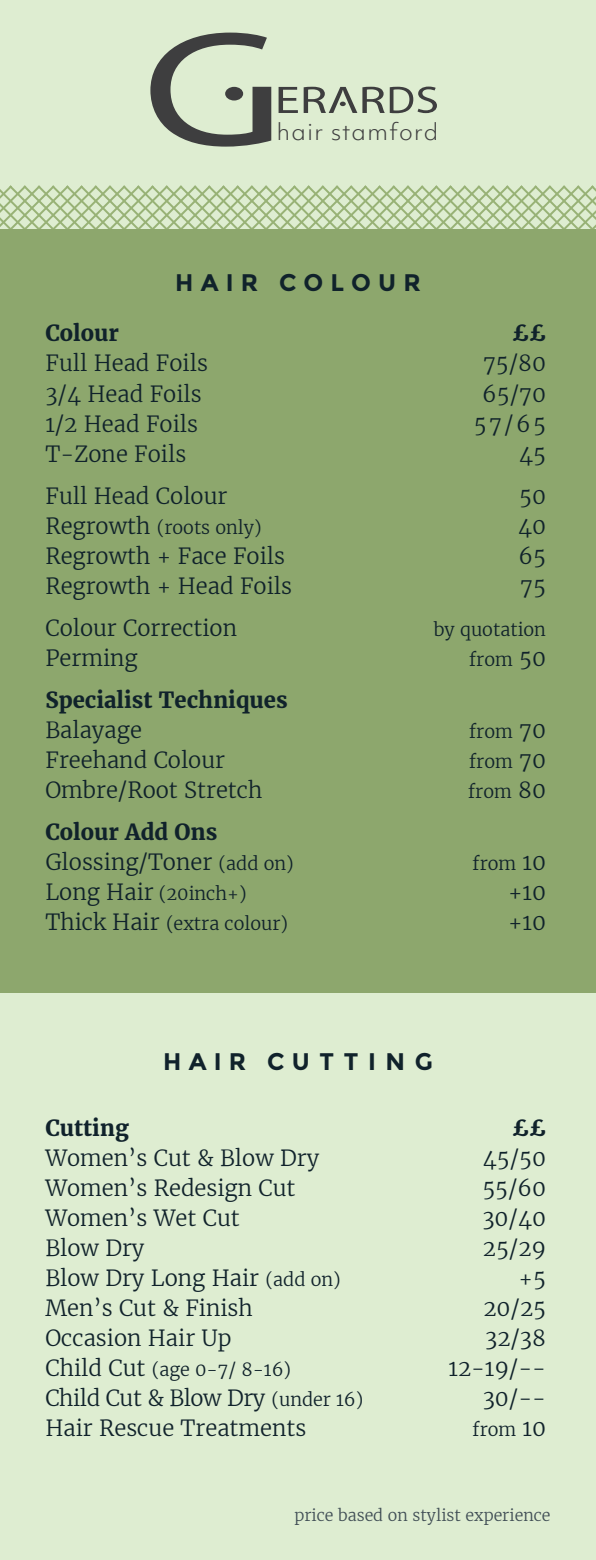
<style>
.page{position:relative;width:596px;height:1560px;background:#fff}
.page>*{position:absolute;margin:0;border:0;box-sizing:border-box;transform-origin:0 0}
.t1{font:700 24px "Montserrat";letter-spacing:.4em;color:#10222b}
.t2{font:700 24px "Montserrat";letter-spacing:.3em;color:#10222b}
.t3{font:300 22px "Merriweather";color:#10222b}
.t4{font:700 22px "Merriweather";color:#10222b}
.t5{font:300 22px "Merriweather";letter-spacing:-.02em;color:#10222b}
.t6{font:300 22px "Objektiv Mk 1";letter-spacing:.065em;color:#3e3e3f}
.t7{font:300 18px "Merriweather";color:#10222b}
.t8{font:300 16px "Merriweather";color:#404e55}
.s1{font-size:22px}
.s2{font-size:18px}
</style>
<div class="page">
<div style="left:0;top:0;width:595px;height:1559px;background:#deedd1"></div>
<svg style="left:0;top:183px;width:595px;height:46px;background:#c6d9b2"></svg>
<div style="left:0;top:229px;width:595px;height:763px;background:#8da76d"></div>
<svg style="left:150px;top:33px;width:121px;height:114px;background:#a4ae9c"></svg>
<svg style="left:278px;top:87px;width:158px;height:26px;background:#a4ae9c"></svg>
<p class="t6" style="left:277px;top:116px;width:163px">hair stamford</p>
<p class="t2" style="left:175px;top:269px;width:247px">HAIR COLOUR</p>
<p class="t4" style="left:45px;top:319px;width:75px">Colour</p>
<p class="t4" style="left:512px;top:319px;width:35px">££</p>
<p class="t3" style="left:45px;top:349px;width:164px">Full Head Foils</p>
<p class="t3" style="left:482px;top:349px;width:64px">75/80</p>
<p class="t3" style="left:45px;top:379px;width:158px">3/4 Head Foils</p>
<p class="t3" style="left:482px;top:379px;width:65px">65/70</p>
<p class="t3" style="left:45px;top:409px;width:154px">1/2 Head Foils</p>
<p class="t3" style="left:473px;top:409px;width:74px">57/65</p>
<p class="t3" style="left:45px;top:439px;width:142px">T-Zone Foils</p>
<p class="t3" style="left:519px;top:439px;width:28px">45</p>
<p class="t3" style="left:45px;top:481px;width:183px">Full Head Colour</p>
<p class="t3" style="left:519px;top:481px;width:28px">50</p>
<p class="t7" style="left:45px;top:515px;width:218px"><span class="s1">Regrowth</span> (roots only)</p>
<p class="t3" style="left:517px;top:511px;width:29px">40</p>
<p class="t3" style="left:45px;top:541px;width:241px">Regrowth + Face Foils</p>
<p class="t3" style="left:518px;top:541px;width:29px">65</p>
<p class="t3" style="left:45px;top:571px;width:248px">Regrowth + Head Foils</p>
<p class="t3" style="left:520px;top:571px;width:27px">75</p>
<p class="t3" style="left:45px;top:613px;width:193px">Colour Correction</p>
<p class="t7" style="left:433px;top:617px;width:114px">by quotation</p>
<p class="t3" style="left:45px;top:643px;width:94px">Perming</p>
<p class="t7" style="left:469px;top:647px;width:78px">from <span class="s1">50</span></p>
<p class="t4" style="left:45px;top:685px;width:243px">Specialist Techniques</p>
<p class="t3" style="left:45px;top:715px;width:98px">Balayage</p>
<p class="t7" style="left:469px;top:719px;width:78px">from <span class="s1">70</span></p>
<p class="t3" style="left:45px;top:745px;width:181px">Freehand Colour</p>
<p class="t7" style="left:469px;top:749px;width:78px">from <span class="s1">70</span></p>
<p class="t3" style="left:45px;top:775px;width:218px">Ombre/Root Stretch</p>
<p class="t7" style="left:468px;top:779px;width:79px">from <span class="s1">80</span></p>
<p class="t4" style="left:45px;top:817px;width:173px">Colour Add Ons</p>
<p class="t3" style="left:45px;top:847px;width:250px">Glossing/Toner <span class="s2">(add on)</span></p>
<p class="t7" style="left:472px;top:851px;width:75px">from <span class="s1">10</span></p>
<p class="t7" style="left:45px;top:881px;width:203px"><span class="s1">Long Hair</span> (20inch+)</p>
<p class="t3" style="left:507px;top:877px;width:39px">+10</p>
<p class="t7" style="left:45px;top:911px;width:244px"><span class="s1">Thick Hair</span> (extra colour)</p>
<p class="t3" style="left:507px;top:907px;width:39px">+10</p>
<p class="t1" style="left:163px;top:1047px;width:271px">HAIR CUTTING</p>
<p class="t4" style="left:45px;top:1113px;width:85px">Cutting</p>
<p class="t4" style="left:512px;top:1113px;width:35px">££</p>
<p class="t3" style="left:45px;top:1143px;width:275px">Women’s Cut &amp; Blow Dry</p>
<p class="t3" style="left:482px;top:1143px;width:65px">45/50</p>
<p class="t3" style="left:45px;top:1173px;width:251px">Women’s Redesign Cut</p>
<p class="t3" style="left:482px;top:1173px;width:65px">55/60</p>
<p class="t3" style="left:45px;top:1203px;width:196px">Women’s Wet Cut</p>
<p class="t3" style="left:482px;top:1203px;width:65px">30/40</p>
<p class="t3" style="left:45px;top:1233px;width:101px">Blow Dry</p>
<p class="t3" style="left:482px;top:1233px;width:64px">25/29</p>
<p class="t3" style="left:45px;top:1263px;width:297px">Blow Dry Long Hair <span class="s2">(add on)</span></p>
<p class="t3" style="left:518px;top:1263px;width:29px">+5</p>
<p class="t3" style="left:45px;top:1293px;width:209px">Men’s Cut &amp; Finish</p>
<p class="t3" style="left:483px;top:1293px;width:64px">20/25</p>
<p class="t3" style="left:45px;top:1323px;width:188px">Occasion Hair Up</p>
<p class="t3" style="left:485px;top:1323px;width:62px">32/38</p>
<p class="t7" style="left:45px;top:1357px;width:247px"><span class="s1">Child Cut</span> (age 0-7/ 8-16)</p>
<p class="t3" style="left:448px;top:1353px;width:99px">12-19/--</p>
<p class="t5" style="left:45px;top:1383px;width:319px">Child Cut &amp; Blow Dry <span class="s2">(under 16)</span></p>
<p class="t3" style="left:482px;top:1383px;width:65px">30/--</p>
<p class="t3" style="left:45px;top:1413px;width:262px">Hair Rescue Treatments</p>
<p class="t7" style="left:472px;top:1417px;width:75px">from <span class="s1">10</span></p>
<p class="t8" style="left:294px;top:1503px;width:257px">price based on stylist experience</p>
</div>
